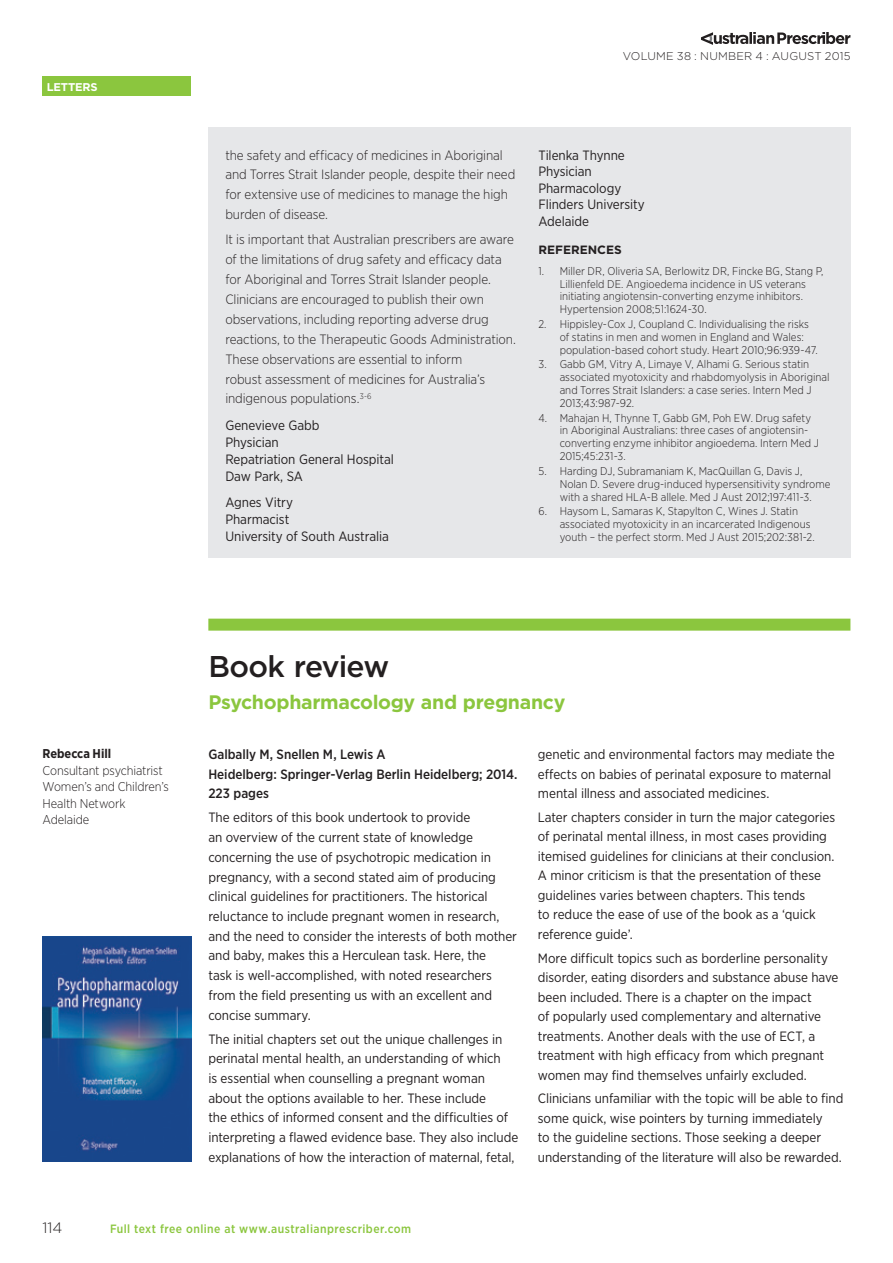
<style>
.page{position:relative;width:893px;height:1263px;background:#fff}
.page>*{position:absolute;margin:0;border:0;box-sizing:border-box;transform-origin:0 0}
.Primary_Heading{font:500 30px "Gotham";letter-spacing:-.03em;color:#231f20}
.Filler_Header{font:700 19.5px "Gotham";letter-spacing:-.015em;color:#8bc63e}
.t1{font:300 15px "Gotham";color:#231f20}
.Body_Text{font:13.5px/19.5px "Gotham Narrow";letter-spacing:-.005em;color:#231f20}
.Letters_Text{font:300 13.5px/20px "Gotham Narrow";letter-spacing:-.005em;color:#231f20}
.Letters_Sign_Off_Det{font:13.5px/16.8px "Gotham Narrow";letter-spacing:-.005em;color:#231f20}
.Book_Review_Details{font:500 13.5px/19.6px "Gotham Narrow";color:#231f20}
.Letters_Sign_Off_Nam{font:13.5px "Gotham Narrow";letter-spacing:-.005em;color:#231f20}
.Author_Credentials{font:300 12.75px/16.5px "Gotham Narrow";letter-spacing:-.01em;color:#231f20}
.Author_s_Name{font:700 12.75px "Gotham Narrow";letter-spacing:-.005em;color:#231f20}
.t2{font:500 12px "Gotham Narrow";letter-spacing:.035em;color:#8bc63e}
.Letters_References_H{font:700 12px "Gotham";color:#231f20}
.Letters_References_T{font:300 11.25px/12.8px "Gotham Narrow";color:#231f20}
.t3{font:300 11.25px "Gotham";letter-spacing:.02em;color:#231f20}
.t4{font:700 11.25px "Gotham";letter-spacing:-.015em;color:#fff}
</style>
<div class="page">
<div style="left:43px;top:77px;width:148px;height:19px;background:#8bc63e"></div>
<svg style="left:701px;top:32px;width:149px;height:13px"></svg>
<div style="left:208px;top:128px;width:642px;height:430px;background:#e6e7e9"></div>
<img style="left:43px;top:936px;width:148px;height:226px">
<div style="left:208px;top:619px;width:642px;height:12px;background:#8bc63e"></div>
<p class="t4" style="left:47px;top:79px;width:52px">LETTERS</p>
<p class="t3" style="left:623px;top:48px;width:229px">VOLUME 38 : NUMBER 4 : AUGUST 2015</p>
<p class="Letters_Text" style="left:225px;top:145px;width:291px">the safety and efficacy of medicines in Aboriginal and Torres Strait Islander people, despite their need for extensive use of medicines to manage the high burden of disease.</p>
<p class="Letters_Text" style="left:225px;top:228px;width:292px">It is important that Australian prescribers are aware of the limitations of drug safety and efficacy data for Aboriginal and Torres Strait Islander people.<br>Clinicians are encouraged to publish their own observations, including reporting adverse drug reactions, to the Therapeutic Goods Administration.<br>These observations are essential to inform<br>robust assessment of medicines for Australia’s indigenous populations.<sup>3-6</sup></p>
<p class="Letters_Sign_Off_Nam" style="left:225px;top:417px;width:96px">Genevieve Gabb</p>
<p class="Letters_Sign_Off_Det" style="left:225px;top:433px;width:170px">Physician<br>Repatriation General Hospital<br>Daw Park, SA</p>
<p class="Letters_Sign_Off_Nam" style="left:225px;top:494px;width:69px">Agnes Vitry</p>
<p class="Letters_Sign_Off_Det" style="left:225px;top:511px;width:165px">Pharmacist<br>University of South Australia</p>
<p class="Letters_Sign_Off_Nam" style="left:538px;top:146px;width:88px">Tilenka Thynne</p>
<p class="Letters_Sign_Off_Det" style="left:538px;top:163px;width:108px">Physician<br>Pharmacology<br>Flinders University<br>Adelaide</p>
<p class="Letters_References_H" style="left:538px;top:241px;width:85px">REFERENCES</p>
<p class="Letters_References_T" style="left:560px;top:264px;width:265px;text-indent:-21px">1. Miller DR, Oliveria SA, Berlowitz DR, Fincke BG, Stang P, Lillienfeld DE. Angioedema incidence in US veterans initiating angiotensin-converting enzyme inhibitors.<br>Hypertension 2008;51:1624-30.</p>
<p class="Letters_References_T" style="left:560px;top:317px;width:260px;text-indent:-21px">2. Hippisley-Cox J, Coupland C. Individualising the risks of statins in men and women in England and Wales: population-based cohort study. Heart 2010;96:939-47.</p>
<p class="Letters_References_T" style="left:560px;top:358px;width:271px;text-indent:-21px">3. Gabb GM, Vitry A, Limaye V, Alhami G. Serious statin associated myotoxicity and rhabdomyolysis in Aboriginal and Torres Strait Islanders: a case series. Intern Med J 2013;43:987-92.</p>
<p class="Letters_References_T" style="left:560px;top:411px;width:261px;text-indent:-21px">4. Mahajan H, Thynne T, Gabb GM, Poh EW. Drug safety in Aboriginal Australians: three cases of angiotensin&shy;converting enzyme inhibitor angioedema. Intern Med J 2015;45:231-3.</p>
<p class="Letters_References_T" style="left:560px;top:464px;width:272px;text-indent:-21px">5. Harding DJ, Subramaniam K, MacQuillan G, Davis J,<br>Nolan D. Severe drug-induced hypersensitivity syndrome with a shared HLA-B allele. Med J Aust 2012;197:411-3.</p>
<p class="Letters_References_T" style="left:560px;top:505px;width:256px;text-indent:-21px">6. Haysom L, Samaras K, Stapylton C, Wines J. Statin associated myotoxicity in an incarcerated Indigenous youth – the perfect storm. Med J Aust 2015;202:381-2.</p>
<p class="Author_s_Name" style="left:43px;top:746px;width:70px">Rebecca Hill</p>
<p class="Author_Credentials" style="left:43px;top:762px;width:128px">Consultant psychiatrist<br>Women’s and Children’s<br>Health Network<br>Adelaide</p>
<p class="Primary_Heading" style="left:208px;top:646px;width:182px">Book review</p>
<p class="Filler_Header" style="left:208px;top:689px;width:359px">Psychopharmacology and pregnancy</p>
<p class="Book_Review_Details" style="left:208px;top:744px;width:311px">Galbally M, Snellen M, Lewis A<br>Heidelberg: Springer-Verlag Berlin Heidelberg; 2014.<br>223 pages</p>
<p class="Body_Text" style="left:208px;top:807px;width:310px">The editors of this book undertook to provide<br>an overview of the current state of knowledge concerning the use of psychotropic medication in pregnancy, with a second stated aim of producing clinical guidelines for practitioners. The historical reluctance to include pregnant women in research, and the need to consider the interests of both mother and baby, makes this a Herculean task. Here, the<br>task is well-accomplished, with noted researchers from the field presenting us with an excellent and concise summary.</p>
<p class="Body_Text" style="left:208px;top:1029px;width:311px">The initial chapters set out the unique challenges in perinatal mental health, an understanding of which<br>is essential when counselling a pregnant woman about the options available to her. These include<br>the ethics of informed consent and the difficulties of interpreting a flawed evidence base. They also include explanations of how the interaction of maternal, fetal,</p>
<p class="Body_Text" style="left:538px;top:744px;width:298px">genetic and environmental factors may mediate the effects on babies of perinatal exposure to maternal mental illness and associated medicines.</p>
<p class="Body_Text" style="left:538px;top:807px;width:299px">Later chapters consider in turn the major categories of perinatal mental illness, in most cases providing itemised guidelines for clinicians at their conclusion.<br>A minor criticism is that the presentation of these guidelines varies between chapters. This tends<br>to reduce the ease of use of the book as a ‘quick reference guide’.</p>
<p class="Body_Text" style="left:538px;top:948px;width:302px">More difficult topics such as borderline personality disorder, eating disorders and substance abuse have been included. There is a chapter on the impact<br>of popularly used complementary and alternative treatments. Another deals with the use of ECT, a treatment with high efficacy from which pregnant women may find themselves unfairly excluded.</p>
<p class="Body_Text" style="left:538px;top:1088px;width:307px">Clinicians unfamiliar with the topic will be able to find some quick, wise pointers by turning immediately<br>to the guideline sections. Those seeking a deeper understanding of the literature will also be rewarded.</p>
<p class="t1" style="left:43px;top:1218px;width:21px">114</p>
<p class="t2" style="left:110px;top:1221px;width:302px">Full text free online at www.australianprescriber.com</p>
</div>
